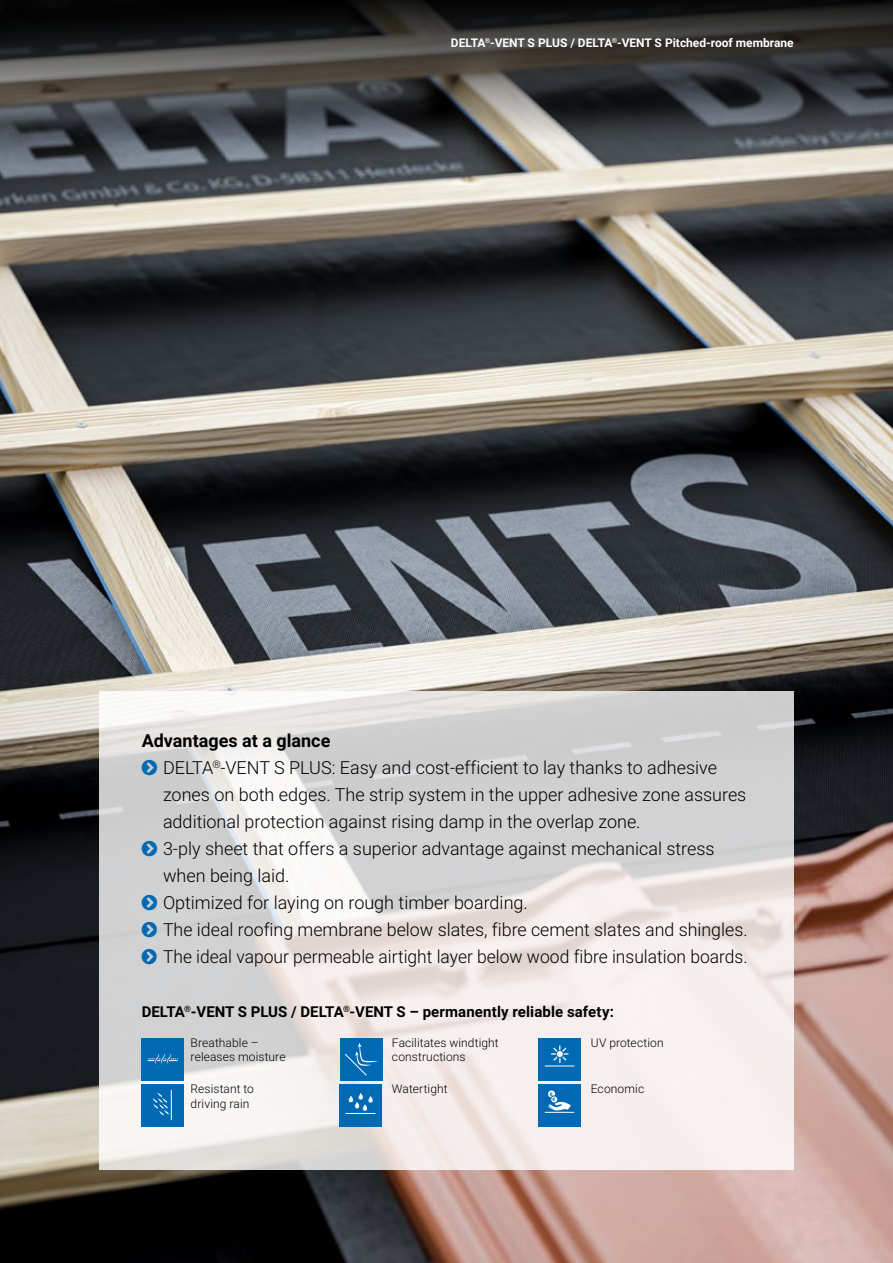
<style>
.page{position:relative;width:893px;height:1263px;background:#fff}
.page>*{position:absolute;margin:0;border:0;box-sizing:border-box;transform-origin:0 0}
.t1{font:300 18px/27px "Roboto";color:#000}
.t2{font:700 15px "Roboto";letter-spacing:.005em;color:#000}
.t3{font:300 12px/14.4px "Roboto";letter-spacing:.01em;color:#000}
.t4{font:700 12px "Roboto";color:#fff}
.t5{font:700 5.25px/5.4px "Myriad Pro";color:#0069b4;text-align:center}
.s1{font-weight:700}
</style>
<div class="page">
<img style="left:0;top:140px;width:893px;height:1123px">
<svg style="left:0;top:0;width:893px;height:140px;background:#373838"></svg>
<svg style="left:99px;top:691px;width:695px;height:478px"></svg>
<div style="left:539px;top:1038px;width:42px;height:42px;background:#0069b4"></div>
<svg style="left:545px;top:1045px;width:29px;height:21px"></svg>
<div style="left:340px;top:1084px;width:42px;height:42px;background:#0069b4"></div>
<svg style="left:346px;top:1093px;width:29px;height:21px"></svg>
<div style="left:142px;top:1038px;width:42px;height:42px;background:#0069b4"></div>
<svg style="left:148px;top:1053px;width:30px;height:11px"></svg>
<div style="left:142px;top:1084px;width:42px;height:43px;background:#0069b4"></div>
<hr style="left:171px;top:1090px;width:1px;height:30px;background:#fff">
<svg style="left:152px;top:1092px;width:17px;height:24px"></svg>
<div style="left:340px;top:1038px;width:42px;height:42px;background:#0069b4"></div>
<svg style="left:345px;top:1043px;width:33px;height:33px"></svg>
<div style="left:539px;top:1084px;width:42px;height:42px;background:#0069b4"></div>
<svg style="left:545px;top:1101px;width:29px;height:12px"></svg>
<div style="left:548px;top:1090px;width:7px;height:7px;background:#fff;border-radius:50%"></div>
<div style="left:551px;top:1096px;width:7px;height:7px;background:#fff;border-radius:50%"></div>
<div style="left:550px;top:1095px;width:8px;height:8px;border:1px solid #0069b4;border-radius:50%"></div>
<svg style="left:142px;top:760px;width:15px;height:15px"></svg>
<svg style="left:142px;top:841px;width:15px;height:15px"></svg>
<svg style="left:142px;top:895px;width:15px;height:15px"></svg>
<svg style="left:142px;top:922px;width:15px;height:15px"></svg>
<svg style="left:142px;top:949px;width:15px;height:15px"></svg>
<p class="t4" style="left:451px;top:34px;width:344px">DELTA<sup>®</sup>-VENT S PLUS / DELTA<sup>®</sup>-VENT S Pitched-roof membrane</p>
<p class="t1" style="left:163px;top:726px;width:586px;text-indent:-21px"><span class="s1">Advantages at a glance<br></span>DELTA<sup>®</sup>-VENT S PLUS: Easy and cost-efficient to lay thanks to adhesive zones on both edges. The strip system in the upper adhesive zone assures additional protection against rising damp in the overlap zone.<br>3-ply sheet that offers a superior advantage against mechanical stress when being laid.<br>Optimized for laying on rough timber boarding.<br>The ideal roofing membrane below slates, fibre cement slates and shingles.<br>The ideal vapour permeable airtight layer below wood fibre insulation boards.</p>
<p class="t2" style="left:142px;top:1001px;width:474px">DELTA<sup>®</sup>-VENT S PLUS / DELTA<sup>®</sup>-VENT S – permanently reliable safety:</p>
<p class="t3" style="left:191px;top:1035px;width:96px">Breathable – releases moisture</p>
<p class="t3" style="left:591px;top:1035px;width:74px">UV protection</p>
<p class="t3" style="left:191px;top:1081px;width:65px">Resistant to driving rain</p>
<p class="t3" style="left:591px;top:1081px;width:55px">Economic</p>
<p class="t3" style="left:392px;top:1035px;width:108px">Facilitates windtight constructions</p>
<p class="t3" style="left:392px;top:1081px;width:57px">Watertight</p>
<p class="t5" style="left:550px;top:1091px;width:7px">€ €</p>
</div>
